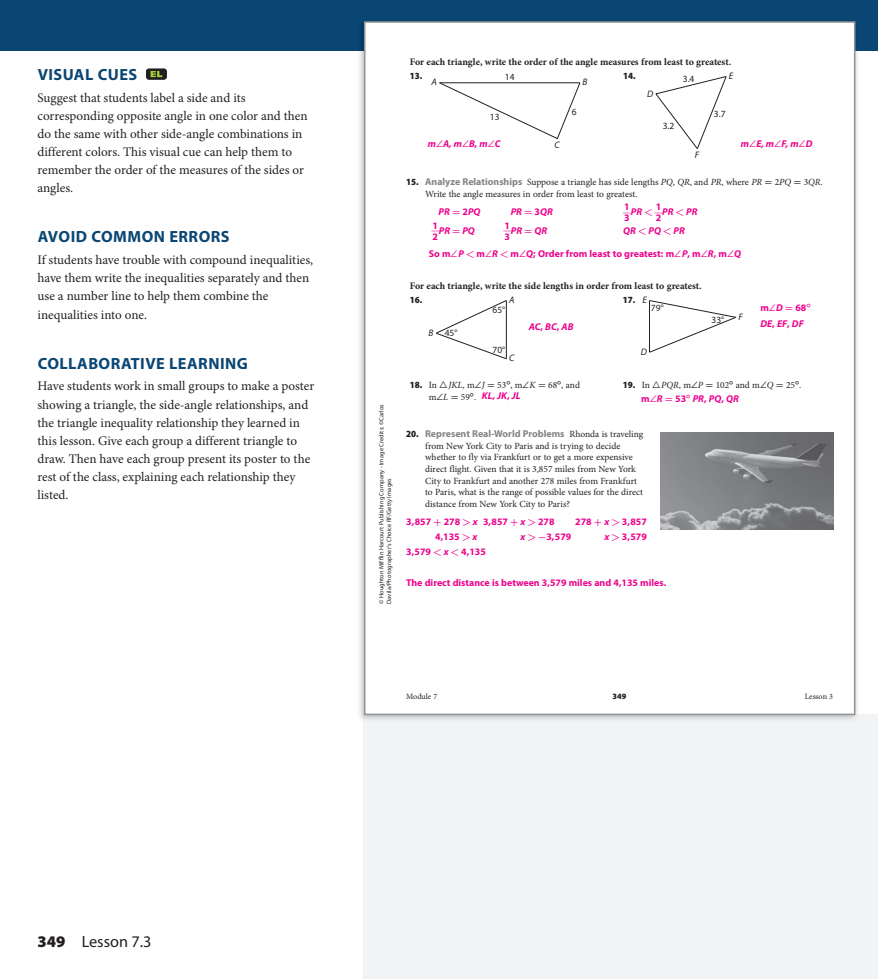
<style>
.page{position:relative;width:878px;height:979px;background:#fff}
.page>*{position:absolute;margin:0;border:0;box-sizing:border-box;transform-origin:0 0}
.t1{font:700 16.25px "Myriad Pro";letter-spacing:.03em;color:#0a4673}
.t2{font:16.25px "Myriad Pro";color:#231f20}
.t3{font:13.12px/18.1px "Minion Pro";color:#231f20}
.t4{font:700 9.88px "Myriad Pro";color:#ed028c}
.t5{font:700 9.88px "Minion Pro";color:#231f20}
.t6{font:italic 700 9.88px/15.2px "Myriad Pro";color:#ed028c}
.t7{font:700 9.88px "Myriad Pro";color:#818386}
.t8{font:700 9.88px/10.4px "Myriad Pro";color:#ed028c;scale:1.51 1}
.t9{font:9.5px/11.8px "Minion Pro";color:#231f20}
.t10{font:9.5px "Myriad Pro";color:#231f20}
.t11{font:900 semi-condensed 9.5px "Myriad Pro";color:#231f20}
.t12{font:italic 9.5px "Myriad Pro";color:#231f20}
.t13{font:8.12px "Minion Pro";color:#231f20}
.t14{font:900 8.12px "Myriad Pro";color:#231f20}
.t15{font:6.25px/7.5px "Myriad Pro";letter-spacing:.01em;color:#231f20}
.s1{font-family:"Uni Math Plus";font-weight:700}
.s2{font-family:"Uni Math Plus";font-style:normal}
.s3{font-family:"Myriad Pro";font-weight:900;font-stretch:semi-condensed}
.s4{font-family:"Myriad Pro";font-weight:700;font-size:9.88px;color:#818386}
.s5{font-style:italic}
.s6{font-style:normal}
.s7{font-family:"Uni Math Plus"}
.s8{font-weight:900;font-stretch:semi-condensed;font-size:9.5px;color:#231f20}
.s9{font-family:"Minion Pro";font-weight:400;font-size:9.5px;color:#231f20}
.s10{font-weight:900}
</style>
<div class="page">
<div style="left:0;top:0;width:878px;height:50px;background:#0a4673"></div>
<div style="left:364px;top:714px;width:514px;height:265px;background:#f2f3f4"></div>
<img style="left:356px;top:50px;width:8px;height:672px">
<div style="left:365px;top:22px;width:489px;height:692px;background:#fff"></div>
<svg style="left:439px;top:82px;width:141px;height:57px"></svg>
<svg style="left:655px;top:76px;width:72px;height:73px"></svg>
<svg style="left:436px;top:300px;width:71px;height:60px"></svg>
<hr style="left:506px;top:300px;width:1px;height:59px;background:#231f20">
<svg style="left:649px;top:300px;width:88px;height:53px"></svg>
<hr style="left:649px;top:300px;width:1px;height:52px;background:#231f20">
<img style="left:660px;top:432px;width:173px;height:97px">
<div style="left:364px;top:21px;width:491px;height:694px;border:2px solid #939598"></div>
<svg style="left:146px;top:69px;width:20px;height:10px"></svg>
<div style="left:146px;top:68px;width:21px;height:12px;border:1px solid #231f20;border-radius:2px"></div>
<svg style="left:150px;top:71px;width:12px;height:6px"></svg>
<p class="t1" style="left:38px;top:65px;width:101px">VISUAL CUES</p>
<p class="t3" style="left:38px;top:89px;width:271px">Suggest that students label a side and its corresponding opposite angle in one color and then do the same with other side-angle combinations in different colors. This visual cue can help them to remember the order of the measures of the sides or angles.</p>
<p class="t1" style="left:38px;top:228px;width:193px">AVOID COMMON ERRORS</p>
<p class="t3" style="left:38px;top:251px;width:277px">If students have trouble with compound inequalities, have them write the inequalities separately and then use a number line to help them combine the inequalities into one.</p>
<p class="t1" style="left:38px;top:354px;width:212px">COLLABORATIVE LEARNING</p>
<p class="t3" style="left:38px;top:378px;width:278px">Have students work in small groups to make a poster showing a triangle, the side-angle relationships, and the triangle inequality relationship they learned in this lesson. Give each group a different triangle to draw. Then have each group present its poster to the rest of the class, explaining each relationship they listed.</p>
<p class="t15" style="left:378px;top:604px;width:201px;rotate:-90deg">© Houghton Mifflin Harcourt Publishing Company <span class="s1">⋅</span> Image Credits: ©Carlos<br>Davila/Photographer's Choice RF/Getty Images</p>
<p class="t5" style="left:410px;top:56px;width:323px">For each triangle, write the order of the angle measures from least to greatest.</p>
<p class="t11" style="left:410px;top:70px;width:14px">13.</p>
<p class="t11" style="left:623px;top:70px;width:14px">14.</p>
<p class="t12" style="left:728px;top:70px;width:6px">E</p>
<p class="t10" style="left:505px;top:71px;width:11px">14</p>
<p class="t10" style="left:682px;top:73px;width:13px">3.4</p>
<p class="t12" style="left:431px;top:76px;width:7px">A</p>
<p class="t12" style="left:582px;top:76px;width:6px">B</p>
<p class="t10" style="left:490px;top:111px;width:11px">13</p>
<p class="t10" style="left:572px;top:106px;width:6px">6</p>
<p class="t12" style="left:647px;top:88px;width:8px">D</p>
<p class="t10" style="left:662px;top:120px;width:13px">3.2</p>
<p class="t10" style="left:713px;top:108px;width:13px">3.7</p>
<p class="t6" style="left:428px;top:137px;width:74px">m<span class="s2">∠</span>A, m<span class="s2">∠</span>B, m<span class="s2">∠</span>C</p>
<p class="t6" style="left:741px;top:136px;width:73px">m<span class="s2">∠</span>E, m<span class="s2">∠</span>F, m<span class="s2">∠</span>D</p>
<p class="t12" style="left:554px;top:139px;width:7px">C</p>
<p class="t12" style="left:694px;top:149px;width:6px">F</p>
<p class="t9" style="left:425px;top:176px;width:399px;text-indent:-19px"><span class="s3">15.</span> <span class="s4">Analyze Relationships</span> Suppose a triangle has side lengths <span class="s5">PQ</span>, <span class="s5">QR</span>, and <span class="s5">PR</span>, where <span class="s5">PR</span> <span class="s1">=</span> 2<span class="s5">PQ</span> <span class="s1">=</span> 3<span class="s5">QR</span>.<br>Write the angle measures in order from least to greatest.</p>
<p class="t6" style="left:438px;top:204px;width:43px">PR <span class="s2">=</span> <span class="s6">2</span>PQ</p>
<p class="t6" style="left:510px;top:204px;width:44px">PR <span class="s2">=</span> <span class="s6">3</span>QR</p>
<p class="t8" style="left:623px;top:202px;width:6px">_1<br>3</p>
<p class="t6" style="left:630px;top:204px;width:68px">PR <span class="s2">&lt;</span> <sup>_1</sup>PR <span class="s2">&lt;</span> PR</p>
<p class="t4" style="left:655px;top:212px;width:7px">2</p>
<p class="t8" style="left:431px;top:221px;width:6px">_1<br>2</p>
<p class="t6" style="left:439px;top:223px;width:38px">PR <span class="s2">=</span> PQ</p>
<p class="t8" style="left:503px;top:221px;width:6px">_1<br>3</p>
<p class="t6" style="left:511px;top:223px;width:38px">PR <span class="s2">=</span> QR</p>
<p class="t6" style="left:623px;top:223px;width:63px">QR <span class="s2">&lt;</span>PQ<span class="s2">&lt;</span>PR</p>
<p class="t4" style="left:429px;top:249px;width:314px">So m<span class="s7">∠</span> <span class="s5">P</span> <span class="s7">&lt;</span> m<span class="s7">∠</span><span class="s5">R</span> <span class="s7">&lt;</span> m<span class="s7">∠</span><span class="s5">Q</span>; Order from least to greatest: m<span class="s7">∠</span> <span class="s5">P</span>, m<span class="s7">∠</span><span class="s5">R</span>, m<span class="s7">∠</span><span class="s5">Q</span></p>
<p class="t5" style="left:410px;top:280px;width:293px">For each triangle, write the side lengths in order from least to greatest.</p>
<p class="t11" style="left:410px;top:295px;width:14px">16.</p>
<p class="t11" style="left:622px;top:295px;width:14px">17.</p>
<p class="t12" style="left:509px;top:294px;width:7px">A</p>
<p class="t12" style="left:642px;top:294px;width:6px">E</p>
<p class="t10" style="left:651px;top:302px;width:14px">79°</p>
<p class="t10" style="left:492px;top:304px;width:14px">65°</p>
<p class="t10" style="left:492px;top:343px;width:14px">70°</p>
<p class="t12" style="left:640px;top:346px;width:8px">D</p>
<p class="t6" style="left:529px;top:320px;width:46px">AC<span class="s6">,</span> BC<span class="s6">,</span> AB</p>
<p class="t10" style="left:444px;top:327px;width:14px">45°</p>
<p class="t12" style="left:428px;top:327px;width:6px">B</p>
<p class="t12" style="left:509px;top:352px;width:7px">C</p>
<p class="t10" style="left:711px;top:313px;width:14px">33°</p>
<p class="t12" style="left:738px;top:311px;width:6px">F</p>
<p class="t6" style="left:760px;top:300px;width:52px"><span class="s6">m</span><span class="s2">∠</span>D <span class="s2">=</span> <span class="s6">68</span><span class="s2">°<br></span>DE<span class="s6">,</span> EF<span class="s6">,</span> DF</p>
<p class="t9" style="left:428px;top:379px;width:153px;text-indent:-19px"><span class="s3">18.</span> In <span class="s1">△</span> <span class="s5">JKL</span>, m<span class="s1">∠</span><span class="s5">J</span> <span class="s1">=</span> 53<span class="s1">°</span>, m<span class="s1">∠</span><span class="s5">K</span> <span class="s1">=</span> 68<span class="s1">°</span>, and m<span class="s1">∠</span><span class="s5">L</span> <span class="s1">=</span> 59<span class="s1">°</span>.</p>
<p class="t9" style="left:622px;top:379px;width:180px"><span class="s3">19.</span> In <span class="s1">△</span> <span class="s5">PQR</span>, m<span class="s1">∠</span><span class="s5">P</span> <span class="s1">=</span> 102<span class="s1">°</span> and m<span class="s1">∠</span><span class="s5">Q</span> <span class="s1">=</span> 25<span class="s1">°</span>.</p>
<p class="t7" style="left:406px;top:428px;width:238px"><span class="s8">20.</span> Represent Real-World Problems <span class="s9">Rhonda is traveling</span></p>
<p class="t9" style="left:425px;top:440px;width:219px">from New York City to Paris and is trying to decide whether to fly via Frankfurt or to get a more expensive direct flight. Given that it is 3,857 miles from New York City to Frankfurt and another 278 miles from Frankfurt to Paris, what is the range of possible values for the direct distance from New York City to Paris?</p>
<p class="t6" style="left:482px;top:388px;width:40px">KL<span class="s6">,</span> JK<span class="s6">,</span> JL</p>
<p class="t6" style="left:641px;top:391px;width:99px"><span class="s6">m</span><span class="s2">∠</span>R <span class="s2">=</span> <span class="s6">53</span><span class="s2">°</span> PR<span class="s6">,</span> PQ<span class="s6">,</span> QR</p>
<p class="t4" style="left:406px;top:516px;width:150px">3, 857 <span class="s7">+</span> 278 <span class="s7">&gt;</span> <span class="s5">x</span> 3, 857 <span class="s7">+</span> <span class="s5">x</span> <span class="s7">&gt;</span> 278</p>
<p class="t4" style="left:575px;top:516px;width:73px">278 <span class="s7">+</span> <span class="s5">x</span> <span class="s7">&gt;</span> 3, 857</p>
<p class="t4" style="left:435px;top:531px;width:44px">4,135 <span class="s7">&gt;</span> <span class="s5">x</span></p>
<p class="t4" style="left:520px;top:531px;width:52px"><span class="s5">x</span> <span class="s7">&gt; −</span>3, 579</p>
<p class="t4" style="left:604px;top:531px;width:44px"><span class="s5">x</span> <span class="s7">&gt;</span> 3, 57 9</p>
<p class="t4" style="left:406px;top:546px;width:81px">3, 579 <span class="s7">&lt;</span> <span class="s5">x</span> <span class="s7">&lt;</span> 4,135</p>
<p class="t4" style="left:406px;top:577px;width:261px">The direct distance is between 3,579 miles and 4,135 miles.</p>
<p class="t13" style="left:406px;top:691px;width:33px">Module 7</p>
<p class="t14" style="left:612px;top:692px;width:15px">349</p>
<p class="t13" style="left:804px;top:691px;width:30px">Lesson 3</p>
<p class="t2" style="left:38px;top:933px;width:116px"><span class="s10">349</span> Lesson 7 . 3</p>
</div>
